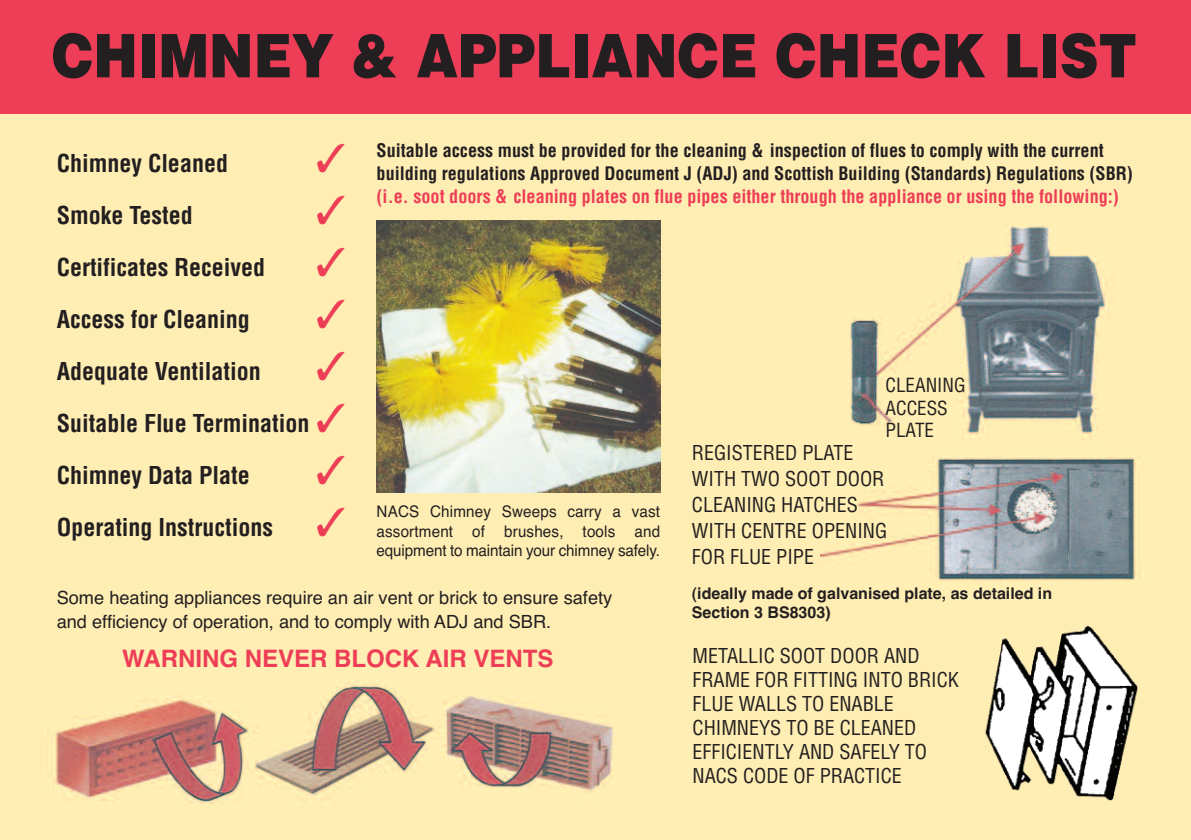
<style>
.page{position:relative;width:1191px;height:840px;background:#fff}
.page>*{position:absolute;margin:0;border:0;box-sizing:border-box;transform-origin:0 0}
.t1{font:900 60px "Helvetica";color:#231f20;scale:.89 1}
.t2{font:700 condensed 24px/52px "Helvetica";color:#231f20}
.t3{font:700 24px "Helvetica";color:#ee3d56}
.t4{font:condensed 20px/24px "Helvetica";color:#231f20}
.t5{font:condensed 19px/22.8px "Helvetica";color:#231f20}
.t6{font:700 condensed 18.2px/23.2px "Helvetica";color:#231f20}
.t7{font:18.2px/24px "Helvetica";color:#231f20}
.t8{font:700 condensed 18.2px "Helvetica";color:#ee3d56}
.t9{font:16px/19.2px "Helvetica";letter-spacing:-.01em;color:#231f20;text-align:justify;scale:.95 1}
.t10{font:700 16px/19.2px "Helvetica";color:#231f20}
.s1{color:#ee3d56}
</style>
<div class="page">
<div style="left:0;top:0;width:1191px;height:839px;background:#ffeeb4"></div>
<div style="left:0;top:0;width:1191px;height:113px;background:#ee3d56"></div>
<img style="left:377px;top:220px;width:283px;height:272px">
<img style="left:55px;top:685px;width:558px;height:119px">
<img style="left:985px;top:625px;width:153px;height:176px">
<img style="left:820px;top:226px;width:316px;height:354px">
<h1 class="t1" style="left:52px;top:21px;width:1220px">CHIMNEY &amp; APPLIANCE CHECK LIST</h1>
<p class="t2" style="left:57px;top:137px;width:173px">Chimney Cleaned</p>
<p class="t2" style="left:57px;top:189px;width:138px">Smoke Tested</p>
<p class="t2" style="left:57px;top:241px;width:210px">Certificates Received</p>
<p class="t2" style="left:57px;top:293px;width:195px">Access for Cleaning</p>
<p class="t2" style="left:57px;top:345px;width:206px">Adequate Ventilation</p>
<p class="t2" style="left:57px;top:397px;width:291px">Suitable Flue Termination <span class="s1">✓<br></span>Chimney Data Plate</p>
<p class="t2" style="left:57px;top:501px;width:291px">Operating Instructions <span class="s1">✓</span></p>
<p class="t6" style="left:376px;top:139px;width:758px">Suitable access must be provided for the cleaning &amp; inspection of flues to comply with the current building regulations Approved Document J (ADJ) and Scottish Building (Standards) Regulations (SBR)</p>
<p class="t8" style="left:376px;top:186px;width:744px">(i.e. soot doors &amp; cleaning plates on flue pipes either through the appliance or using the following:)</p>
<p class="t9" style="left:376px;top:502px;width:300px">NACS Chimney Sweeps carry a vast assortment of brushes, tools and equipment to maintain your chimney safely.</p>
<p class="t5" style="left:885px;top:373px;width:82px">CLEANING<br>ACCESS<br>PLATE</p>
<p class="t4" style="left:692px;top:439px;width:197px;line-height:26px">REGISTERED PLATE<br>WITH TWO SOOT DOOR<br>CLEANING HATCHES<br>WITH CENTRE OPENING<br>FOR FLUE PIPE</p>
<p class="t7" style="left:57px;top:585px;width:557px">Some heating appliances require an air vent or brick to ensure safety and efficiency of operation, and to comply with ADJ and SBR.</p>
<p class="t3" style="left:122px;top:644px;width:433px">WARNING NEVER BLOCK AIR VENTS</p>
<p class="t10" style="left:692px;top:583px;width:362px">(ideally made of galvanised plate, as detailed in<br>Section 3 BS8303)</p>
<p class="t4" style="left:692px;top:643px;width:268px">METALLIC SOOT DOOR AND<br>FRAME FOR FITTING INTO BRICK<br>FLUE WALLS TO ENABLE<br>CHIMNEYS TO BE CLEANED<br>EFFICIENTLY AND SAFELY TO<br>NACS CODE OF PRACTICE</p>
</div>
